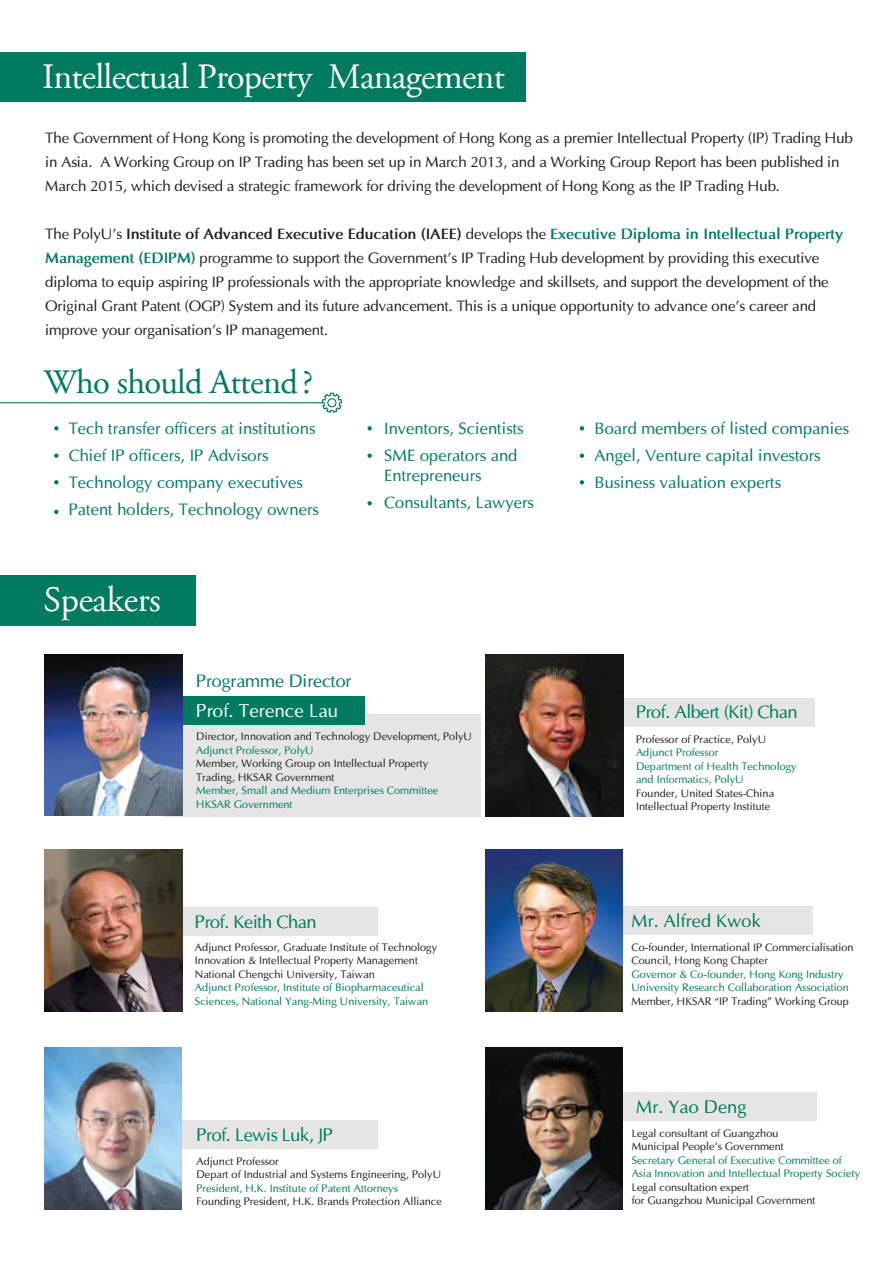
<style>
.page{position:relative;width:893px;height:1263px;background:#fff}
.page>*{position:absolute;margin:0;border:0;box-sizing:border-box;transform-origin:0 0}
.t1{font:36px "Adobe Garamond Pro";letter-spacing:-.02em;color:#fff}
.t2{font:34.5px "Adobe Garamond Pro";letter-spacing:-.02em;color:#007b5f}
.t3{font:18.75px "Optima";color:#fff}
.t4{font:18.15px "Optima";letter-spacing:-.025em;color:#007b5f}
.t5{font:18.15px "Optima";color:#007b5f}
.t6{font:18px "Optima";letter-spacing:-.01em;color:#007b5f}
.t7{font:16.5px/27px "Optima";color:#007b5f}
.t8{font:15px/24px "Optima";letter-spacing:-.01em;color:#231f20}
.t9{font:10.95px/13.5px "Optima";color:#231f20}
.t10{font:10.95px "Optima";color:#007b5f}
.t11{font:10.8px/13.5px "Optima";color:#231f20}
.t12{font:10.8px/13.5px "Optima";color:#007b5f}
.s1{font-weight:700}
.s2{font-weight:700;color:#007b5f}
</style>
<div class="page">
<div style="left:623px;top:698px;width:192px;height:28px;background:#e5e5e5"></div>
<div style="left:0;top:575px;width:196px;height:51px;background:#007b5f"></div>
<div style="left:0;top:52px;width:526px;height:50px;background:#007b5f"></div>
<div style="left:182px;top:1120px;width:195px;height:28px;background:#e5e5e5"></div>
<div style="left:621px;top:1092px;width:196px;height:29px;background:#e5e5e5"></div>
<img style="left:486px;top:655px;width:137px;height:161px">
<div style="left:617px;top:906px;width:195px;height:28px;background:#e5e5e5"></div>
<img style="left:485px;top:850px;width:138px;height:161px">
<img style="left:44px;top:1048px;width:138px;height:161px">
<img style="left:485px;top:1048px;width:138px;height:161px">
<div style="left:182px;top:907px;width:195px;height:29px;background:#e5e5e5"></div>
<img style="left:45px;top:850px;width:137px;height:161px">
<div style="left:163px;top:714px;width:318px;height:102px;background:#e5e5e5"></div>
<div style="left:163px;top:696px;width:202px;height:28px;background:#007b5f"></div>
<svg style="left:54px;top:426px;width:4px;height:4px"></svg>
<svg style="left:54px;top:510px;width:4px;height:4px"></svg>
<svg style="left:54px;top:453px;width:4px;height:5px"></svg>
<svg style="left:54px;top:480px;width:4px;height:4px"></svg>
<svg style="left:367px;top:426px;width:5px;height:4px"></svg>
<svg style="left:367px;top:453px;width:5px;height:5px"></svg>
<svg style="left:367px;top:501px;width:5px;height:4px"></svg>
<svg style="left:580px;top:426px;width:4px;height:4px"></svg>
<svg style="left:580px;top:453px;width:4px;height:5px"></svg>
<svg style="left:580px;top:480px;width:4px;height:4px"></svg>
<svg style="left:321px;top:392px;width:22px;height:21px"></svg>
<hr style="left:0;top:402px;width:322px;height:1px;background:#007b5f">
<img style="left:44px;top:654px;width:138px;height:161px">
<h1 class="t1" style="left:42px;top:55px;width:464px">Intellectual Property Management</h1>
<p class="t8" style="left:45px;top:126px;width:809px">The Government of Hong Kong is promoting the development of Hong Kong as a premier Intellectual Property (IP) Trading Hub in Asia. A Working Group on IP Trading has been set up in March 2013, and a Working Group Report has been published in<br>March 2015, which devised a strategic framework for driving the development of Hong Kong as the IP Trading Hub.</p>
<p class="t8" style="left:45px;top:222px;width:800px">The PolyU’s <span class="s1">Institute of Advanced Executive Education (IAEE)</span> develops the <span class="s2">Executive Diploma in Intellectual Property Management (EDIPM)</span> programme to support the Government’s IP Trading Hub development by providing this executive diploma to equip aspiring IP professionals with the appropriate knowledge and skillsets, and support the development of the Original Grant Patent (OGP) System and its future advancement. This is a unique opportunity to advance one’s career and improve your organisation’s IP management.</p>
<h2 class="t2" style="left:44px;top:361px;width:271px">Who should Attend?</h2>
<p class="t7" style="left:69px;top:415px;width:252px">Tech transfer officers at institutions Chief IP officers, IP Advisors Technology company executives Patent holders, Technology owners</p>
<p class="t7" style="left:384px;top:415px;width:141px">Inventors, Scientists<br>SME operators and</p>
<p class="t7" style="left:384px;top:461px;width:151px">Entrepreneurs<br>Consultants, Lawyers</p>
<h1 class="t1" style="left:44px;top:578px;width:119px">Speakers</h1>
<p class="t6" style="left:196px;top:670px;width:157px">Programme Director</p>
<p class="t3" style="left:196px;top:699px;width:144px">Prof. Terence Lau</p>
<p class="t11" style="left:196px;top:730px;width:277px">Director, Innovation and Technology Development, PolyU</p>
<p class="t12" style="left:196px;top:743px;width:119px">Adjunct Professor, PolyU</p>
<p class="t11" style="left:196px;top:757px;width:233px">Member, Working Group on Intellectual Property<br>Trading, HKSAR Government</p>
<p class="t12" style="left:196px;top:784px;width:244px">Member, Small and Medium Enterprises Committee<br>HKSAR Government</p>
<p class="t4" style="left:195px;top:911px;width:123px">Prof. Keith Chan</p>
<p class="t11" style="left:195px;top:940px;width:244px">Adjunct Professor, Graduate Institute of Technology<br>Innovation &amp; Intellectual Property Management<br>National Chengchi University, Taiwan</p>
<p class="t12" style="left:195px;top:981px;width:235px">Adjunct Professor, Institute of Biopharmaceutical<br>Sciences, National Yang-Ming University, Taiwan</p>
<p class="t7" style="left:595px;top:415px;width:256px">Board members of listed companies<br>Angel, Venture capital investors<br>Business valuation experts</p>
<p class="t4" style="left:636px;top:700px;width:163px">Prof. Albert (Kit) Chan</p>
<p class="t11" style="left:636px;top:732px;width:132px">Professor of Practice, PolyU</p>
<p class="t12" style="left:636px;top:746px;width:162px">Adjunct Professor<br>Department of Health Technology and Informatics, PolyU</p>
<p class="t11" style="left:636px;top:786px;width:140px">Founder, United States-China<br>Intellectual Property Institute</p>
<p class="t5" style="left:631px;top:910px;width:131px">Mr. Alfred Kwok</p>
<p class="t11" style="left:631px;top:940px;width:224px">Co-founder, International IP Commercialisation<br>Council, Hong Kong Chapter</p>
<p class="t12" style="left:631px;top:967px;width:219px">Governor &amp; Co-founder, Hong Kong Industry<br>University Research Collaboration Association</p>
<p class="t11" style="left:631px;top:994px;width:219px">Member, HKSAR “IP Trading” Working Group</p>
<p class="t5" style="left:636px;top:1096px;width:112px">Mr. Yao Deng</p>
<p class="t4" style="left:196px;top:1124px;width:138px">Prof. Lewis Luk, JP</p>
<p class="t11" style="left:632px;top:1126px;width:154px">Legal consultant of Guangzhou<br>Municipal People's Government</p>
<p class="t12" style="left:632px;top:1153px;width:230px">Secretary General of Executive Committee of<br>Asia Innovation and Intellectual Property Society</p>
<p class="t11" style="left:632px;top:1180px;width:185px">Legal consultation expert<br>for Guangzhou Municipal Government</p>
<p class="t9" style="left:196px;top:1154px;width:246px">Adjunct Professor<br>Depart of Industrial and Systems Engineering, PolyU</p>
<p class="t10" style="left:196px;top:1181px;width:203px">President, H.K. Institute of Patent Attorneys</p>
<p class="t9" style="left:196px;top:1194px;width:247px">Founding President, H.K. Brands Protection Alliance</p>
</div>
